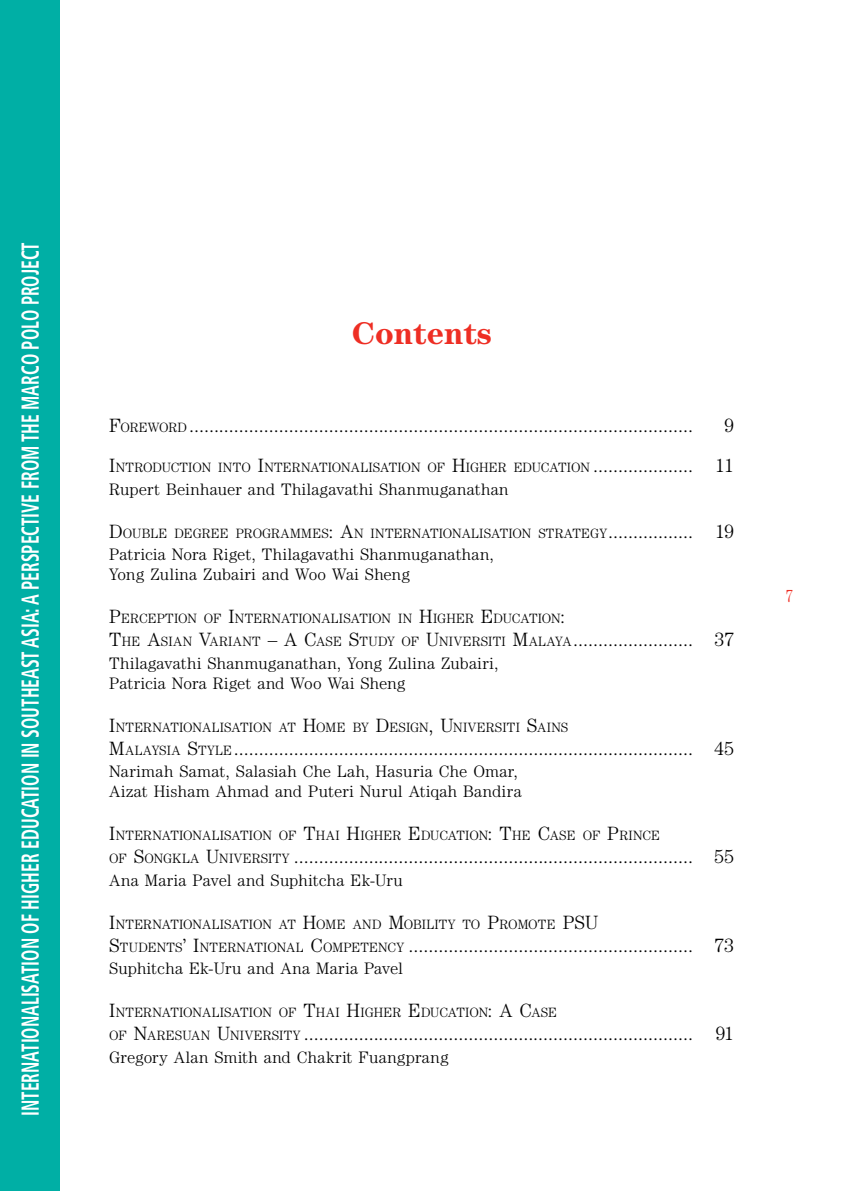
<style>
.page{position:relative;width:844px;height:1191px;background:#fff}
.page>*{position:absolute;margin:0;border:0;box-sizing:border-box;transform-origin:0 0}
.capitulo{font:700 31.5px "Century Std";color:#ee2e24}
.t1{font:700 condensed 24.5px "Frutiger LT Std";color:#fff;scale:.71 1}
.indicecapitulo{font:300 19.25px "Century Std";color:#000}
.t2{font:300 condensed 17.5px "Century Std";color:#ee2e24}
.indicesAUTORES{font:300 16.62px/19.9px "Century Std";letter-spacing:.02em;color:#000}
.indicecapitulo-2{font:300 13.47px "Century Std";color:#000}
.s1{font-size:13.47px}
.s2{font-size:19.25px}
</style>
<div class="page">
<div style="left:0;top:0;width:60px;height:1191px;background:#00afa5"></div>
<p class="t1" style="left:16px;top:1116px;width:1232px;rotate:-90deg">INTERNATIONALISATION OF HIGHER EDUCATION IN SOUTHEAST ASIA: A PERSPECTIVE FROM THE MARCO POLO PROJECT</p>
<p class="capitulo" style="left:352px;top:315px;width:142px">Contents</p>
<p class="indicecapitulo" style="left:109px;top:414px;width:585px">F<span class="s1">OREWORD</span> .....................................................................................................</p>
<p class="indicecapitulo" style="left:724px;top:414px;width:11px">9</p>
<p class="indicecapitulo-2" style="left:109px;top:460px;width:626px"><span class="s2">I</span>NTRODUCTION INTO <span class="s2">I</span>NTERNATIONALISATION OF <span class="s2">H</span>IGHER EDUCATION <span class="s2">.................... 11</span></p>
<p class="indicesAUTORES" style="left:109px;top:479px;width:400px">Rupert Beinhauer and Thilagavathi Shanmuganathan</p>
<p class="indicecapitulo-2" style="left:109px;top:525px;width:626px"><span class="s2">D</span>OUBLE DEGREE PROGRAMMES<span class="s2">: A</span>N INTERNATIONALISATION STRATEGY<span class="s2">................. 19</span></p>
<p class="indicesAUTORES" style="left:109px;top:544px;width:386px">Patricia Nora Riget, Thilagavathi Shanmuganathan,<br>Yong Zulina Zubairi and Woo Wai Sheng</p>
<p class="indicecapitulo-2" style="left:109px;top:611px;width:457px"><span class="s2">P</span>ERCEPTION OF <span class="s2">I</span>NTERNATIONALISATION IN <span class="s2">H</span>IGHER <span class="s2">E</span>DUCATION<span class="s2">:</span></p>
<p class="indicecapitulo" style="left:109px;top:628px;width:626px">T<span class="s1">HE</span> A<span class="s1">SIAN</span> V<span class="s1">ARIANT</span> – A C<span class="s1">ASE</span> S<span class="s1">TUDY OF</span> U<span class="s1">NIVERSITI</span> M<span class="s1">ALAYA</span>........................ 37</p>
<p class="indicesAUTORES" style="left:109px;top:653px;width:390px">Thilagavathi Shanmuganathan, Yong Zulina Zubairi,<br>Patricia Nora Riget and Woo Wai Sheng</p>
<p class="indicecapitulo-2" style="left:109px;top:719px;width:459px"><span class="s2">I</span>NTERNATIONALISATION AT <span class="s2">H</span>OME BY <span class="s2">D</span>ESIGN<span class="s2">, U</span>NIVERSITI <span class="s2">S</span>AINS</p>
<p class="indicecapitulo" style="left:109px;top:737px;width:626px">M<span class="s1">ALAYSIA</span> S<span class="s1">TYLE</span>............................................................................................ 45</p>
<p class="indicesAUTORES" style="left:109px;top:761px;width:414px">Narimah Samat, Salasiah Che Lah, Hasuria Che Omar,<br>Aizat Hisham Ahmad and Puteri Nurul Atiqah Bandira</p>
<p class="indicecapitulo-2" style="left:109px;top:827px;width:552px"><span class="s2">I</span>NTERNATIONALISATION OF <span class="s2">T</span>HAI <span class="s2">H</span>IGHER <span class="s2">E</span>DUCATION<span class="s2">: T</span>HE <span class="s2">C</span>ASE OF <span class="s2">P</span>RINCE</p>
<p class="indicecapitulo" style="left:109px;top:845px;width:626px"><span class="s1">OF</span> S<span class="s1">ONGKLA</span> U<span class="s1">NIVERSITY</span> ................................................................................ 55</p>
<p class="indicesAUTORES" style="left:109px;top:869px;width:295px">Ana Maria Pavel and Suphitcha Ek-Uru</p>
<p class="indicecapitulo-2" style="left:109px;top:916px;width:490px"><span class="s2">I</span>NTERNATIONALISATION AT <span class="s2">H</span>OME AND <span class="s2">M</span>OBILITY TO <span class="s2">P</span>ROMOTE <span class="s2">PSU</span></p>
<p class="indicecapitulo" style="left:109px;top:934px;width:626px">S<span class="s1">TUDENTS</span>’ I<span class="s1">NTERNATIONAL</span> C<span class="s1">OMPETENCY</span> ......................................................... 73</p>
<p class="indicesAUTORES" style="left:109px;top:958px;width:295px">Suphitcha Ek-Uru and Ana Maria Pavel</p>
<p class="indicecapitulo-2" style="left:109px;top:1004px;width:449px"><span class="s2">I</span>NTERNATIONALISATION OF <span class="s2">T</span>HAI <span class="s2">H</span>IGHER <span class="s2">E</span>DUCATION<span class="s2">: A C</span>ASE</p>
<p class="indicecapitulo" style="left:109px;top:1022px;width:626px"><span class="s1">OF</span> N<span class="s1">ARESUAN</span> U<span class="s1">NIVERSITY</span> .............................................................................. 91</p>
<p class="indicesAUTORES" style="left:109px;top:1046px;width:341px">Gregory Alan Smith and Chakrit Fuangprang</p>
<p class="t2" style="left:785px;top:585px;width:9px">7</p>
</div>
